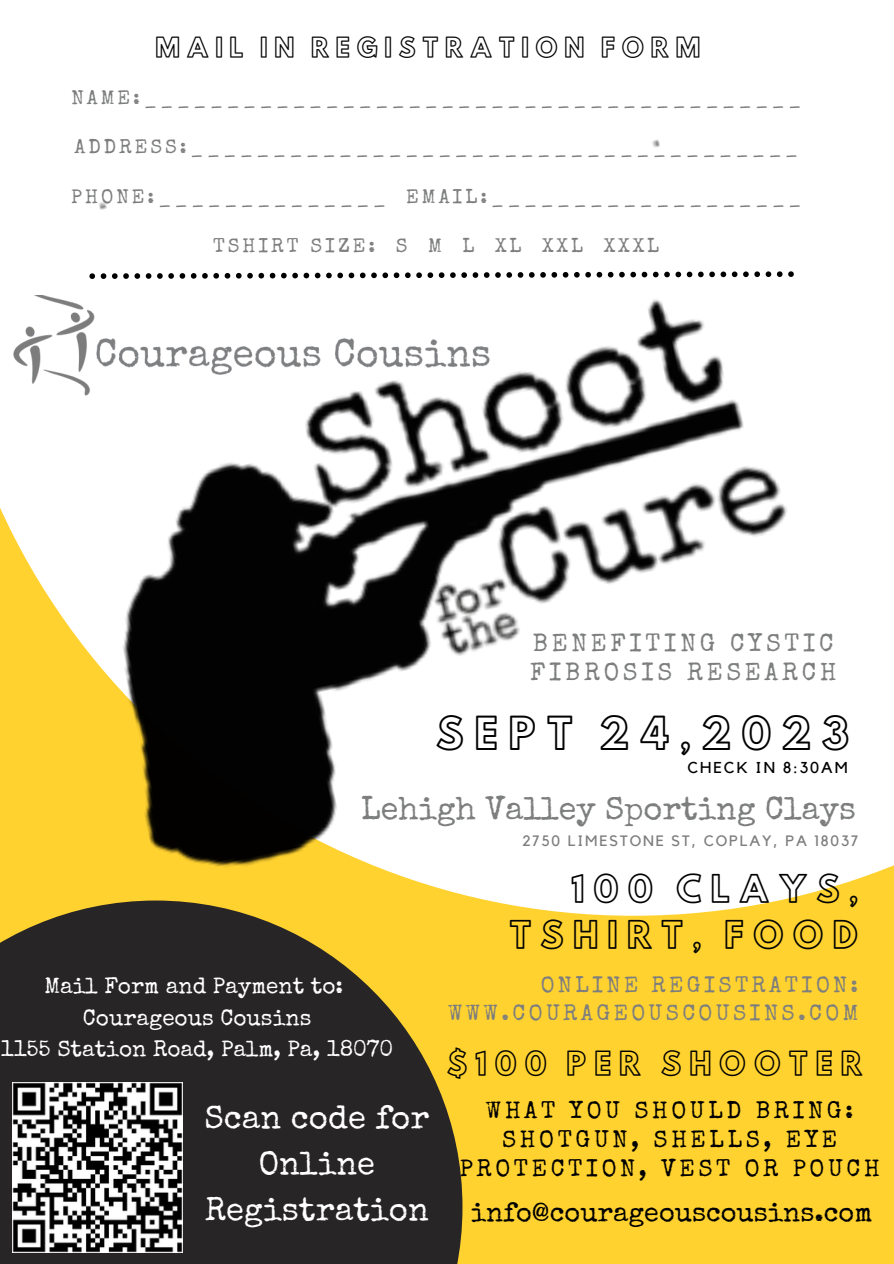
<style>
.page{position:relative;width:894px;height:1264px;background:#fff}
.page>*{position:absolute;margin:0;border:0;box-sizing:border-box;transform-origin:0 0}
.t1{font:39.3px "Hussar Ekologiczne 1";letter-spacing:.275em;color:#020202}
.t2{font:33px/46.2px "Hussar Ekologiczne 1";letter-spacing:.275em;color:#020202;text-align:right}
.t3{font:32.85px/46px "Special Elite";color:#fff;text-align:center}
.t4{font:32.4px "Special Elite";color:#7d7e7e}
.t5{font:28.8px "Hussar Ekologiczne 1";letter-spacing:.275em;color:#020202}
.t6{font:27px "Special Elite";color:#000}
.t7{font:25.05px/29.8px "Special Elite";letter-spacing:.15em;color:#7d7e7e}
.t8{font:24px/29.2px "Special Elite";letter-spacing:.15em;color:#000;text-align:center}
.t9{font:24px "Hussar Ekologiczne 1";letter-spacing:.275em;color:#020202}
.t10{font:22.5px "Special Elite";color:#fff}
.t11{font:22.35px/27px "Special Elite";letter-spacing:.15em;color:#7d7e7e;text-align:right}
.t12{font:19.8px "Special Elite";letter-spacing:.15em;color:#7d7e7e}
.t13{font:15.75px "Kollektif";letter-spacing:.12em;color:#000}
.t14{font:15px "Kollektif";letter-spacing:.12em;color:#7d7e7e}
</style>
<div class="page">
<div style="left:0;top:0;width:893px;height:1263px;background:#ffd230"></div>
<div style="left:0;top:900px;width:462px;height:363px;background:#272525"></div>
<img style="left:0;top:0;width:893px;height:1148px">
<img style="left:0;top:295px;width:491px;height:107px">
<svg style="left:89px;top:271px;width:704px;height:8px;background:#b7b7b7"></svg>
<img style="left:13px;top:1082px;width:170px;height:170px">
<p class="t9" style="left:155px;top:38px;width:546px">MAIL IN REGISTRATION FORM</p>
<p class="t12" style="left:71px;top:90px;width:730px">NAME:________________________________________</p>
<p class="t12" style="left:74px;top:139px;width:724px">ADDRESS:_____________________________________</p>
<p class="t12" style="left:71px;top:189px;width:731px">PHONE:______________ EMAIL:___________________</p>
<p class="t12" style="left:213px;top:238px;width:447px">TSHIRT SIZE: S M L XL XXL XXXL</p>
<p class="t7" style="left:530px;top:630px;width:307px">BENEFITING CYSTIC<br>FIBROSIS RESEARCH</p>
<p class="t1" style="left:436px;top:718px;width:414px">SEPT 24,2023</p>
<p class="t13" style="left:687px;top:760px;width:162px">CHECK IN 8:30AM</p>
<p class="t4" style="left:361px;top:796px;width:496px">Lehigh Valley Sporting Clays</p>
<p class="t10" style="left:44px;top:977px;width:300px">Mail Form and Payment to:</p>
<p class="t10" style="left:83px;top:1008px;width:230px">Courageous Cousins</p>
<p class="t10" style="left:1px;top:1040px;width:393px">1155 Station Road, Palm, Pa, 18070</p>
<p class="t3" style="left:204px;top:1098px;width:226px">Scan code for<br>Online<br>Registration</p>
<p class="t14" style="left:522px;top:833px;width:337px">2750 LIMESTONE ST, COPLAY, PA 18037</p>
<p class="t2" style="left:509px;top:869px;width:350px">100 CLAYS,<br>TSHIRT, FOOD</p>
<p class="t11" style="left:448px;top:974px;width:411px">ONLINE REGISTRATION:<br>WWW.COURAGEOUSCOUSINS.COM</p>
<p class="t5" style="left:447px;top:1052px;width:417px">$100 PER SHOOTER</p>
<p class="t8" style="left:459px;top:1098px;width:421px">WHAT YOU SHOULD BRING:<br>SHOTGUN, SHELLS, EYE<br>PROTECTION, VEST OR POUCH</p>
<p class="t6" style="left:470px;top:1202px;width:403px">info@courageouscousins.com</p>
</div>
